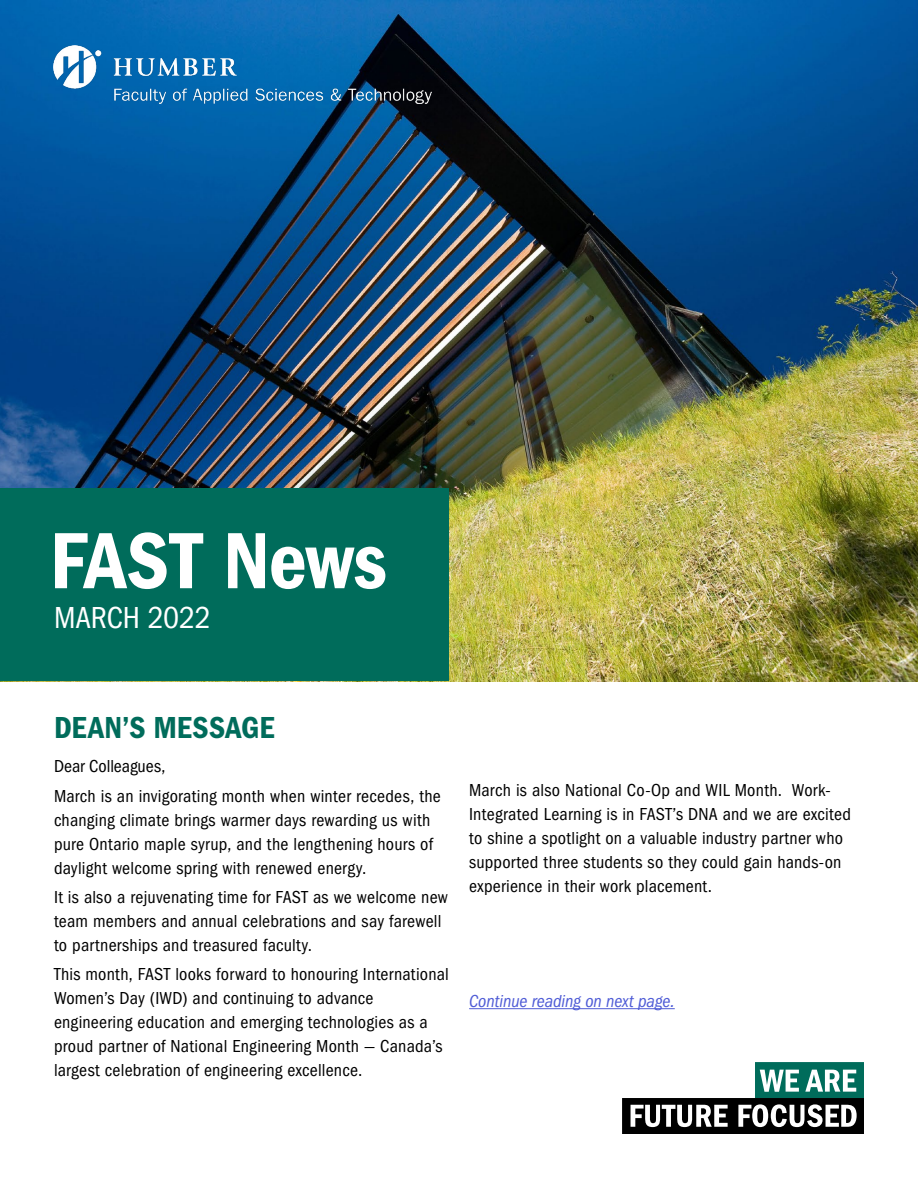
<style>
.page{position:relative;width:918px;height:1188px;background:#fff}
.page>*{position:absolute;margin:0;border:0;box-sizing:border-box;transform-origin:0 0}
.h1_title{font:82.5px "ITC Franklin Gothic Std Dm Cd";letter-spacing:-.005em;color:#fff}
.h2_content_header{font:31.5px "ITC Franklin Gothic Std Dm Cd";letter-spacing:.01em;color:#006c5b}
.h2_content_header-2{font:condensed 31.5px "ITC Franklin Gothic Std";letter-spacing:-.005em;color:#fff}
.p_body{font:condensed 18px/24px "ITC Franklin Gothic Std";letter-spacing:.01em;color:#000}
.body{font:italic condensed 18px "ITC Franklin Gothic Std";letter-spacing:-.005em;color:#4f5cd6}
</style>
<div class="page">
<img style="left:0;top:0;width:918px;height:681px">
<img style="left:54px;top:45px;width:378px;height:59px">
<div style="left:0;top:488px;width:449px;height:192px;background:#006c5b"></div>
<hr style="left:469px;top:1008px;width:206px;height:1px;background:#4f5cd6">
<svg style="left:622px;top:1062px;width:242px;height:72px"></svg>
<p class="h1_title" style="left:50px;top:514px;width:339px">FAST News</p>
<p class="h2_content_header-2" style="left:54px;top:600px;width:159px">MARCH 2022</p>
<p class="h2_content_header" style="left:54px;top:709px;width:222px">DEAN’S MESSAGE</p>
<p class="p_body" style="left:54px;top:754px;width:113px">Dear Colleagues,</p>
<p class="p_body" style="left:54px;top:784px;width:388px">March is an invigorating month when winter recedes, the changing climate brings warmer days rewarding us with pure Ontario maple syrup, and the lengthening hours of daylight welcome spring with renewed energy.</p>
<p class="p_body" style="left:54px;top:885px;width:396px">It is also a rejuvenating time for FAST as we welcome new team members and annual celebrations and say farewell to partnerships and treasured faculty.</p>
<p class="p_body" style="left:54px;top:963px;width:396px">This month, FAST looks forward to honouring International Women’s Day (IWD) and continuing to advance engineering education and emerging technologies as a proud partner of National Engineering Month — Canada’s largest celebration of engineering excellence.</p>
<p class="p_body" style="left:469px;top:778px;width:384px">March is also National Co-Op and WIL Month. Work-Integrated Learning is in FAST’s DNA and we are excited to shine a spotlight on a valuable industry partner who supported three students so they could gain hands-on experience in their work placement.</p>
<p class="body" style="left:469px;top:991px;width:207px">Continue reading on next page.</p>
</div>
